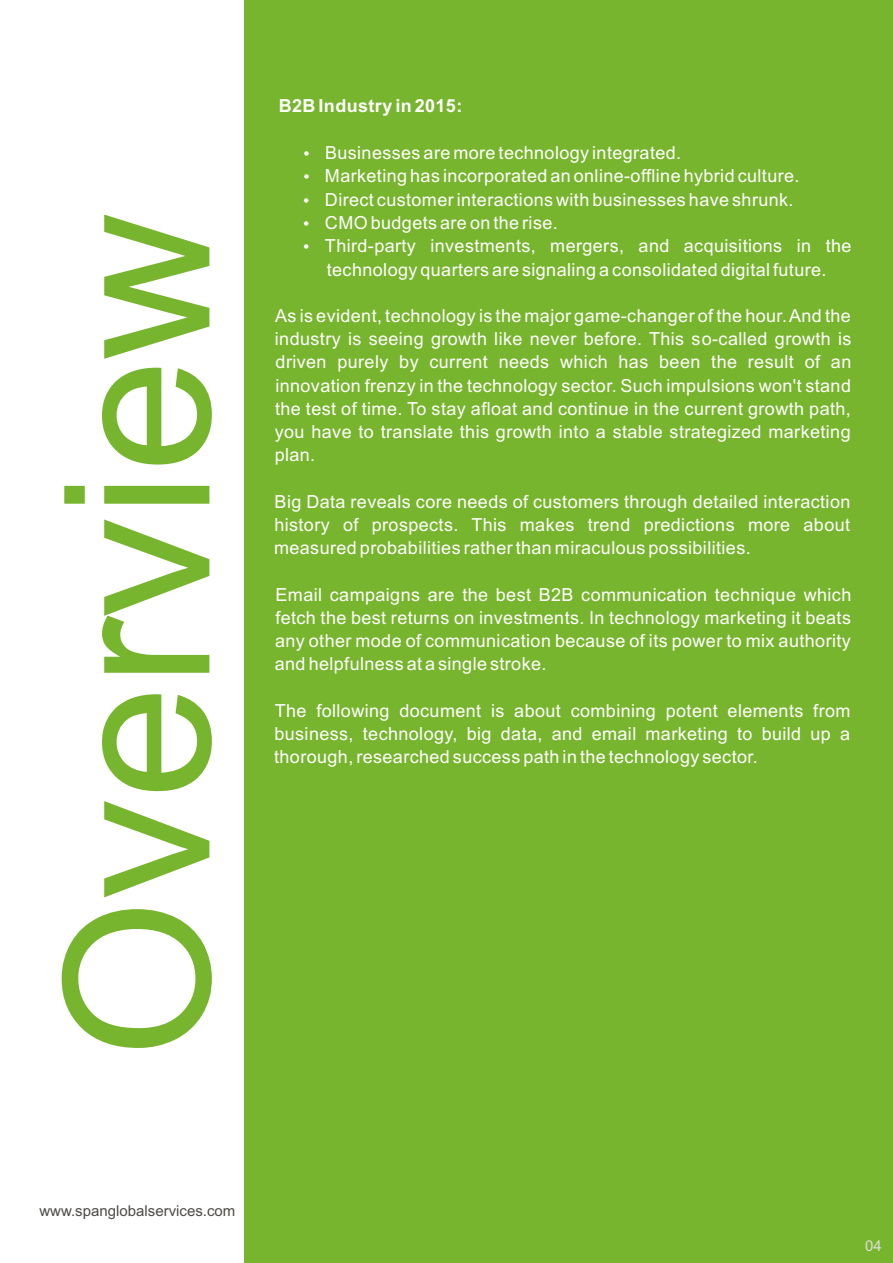
<style>
.page{position:relative;width:893px;height:1263px;background:#fff}
.page>*{position:absolute;margin:0;border:0;box-sizing:border-box;transform-origin:0 0}
.t1{font:202.65px "Arial";color:#78b52e}
.t2{font:18px/23.1px "Arial";letter-spacing:.02em;color:#fff;text-align:justify}
.t3{font:700 18px "Arial";letter-spacing:.02em;color:#fff}
.t4{font:15px "Arial";color:#4d4a47}
.t5{font:15px "Arial";color:#dedede}
</style>
<div class="page">
<div style="left:244px;top:0;width:649px;height:1263px;background:#78b52e"></div>
<h1 class="t1" style="left:21px;top:1058px;width:846px;rotate:-90deg">Overview</h1>
<p class="t3" style="left:279px;top:96px;width:185px">B2B Industry in 2015:</p>
<p class="t2" style="left:325px;top:141px;width:528px;text-align:left">Businesses are more technology integrated.<br>Marketing has incorporated an online-offline hybrid culture.<br>Direct customer interactions with businesses have shrunk.<br>CMO budgets are on the rise.<br>Third-party investments, mergers, and acquisitions in the technology quarters are signaling a consolidated digital future.</p>
<p class="t2" style="left:275px;top:304px;width:578px">As is evident, technology is the major game-changer of the hour. And the industry is seeing growth like never before. This so-called growth is driven purely by current needs which has been the result of an innovation frenzy in the technology sector. Such impulsions won't stand the test of time. To stay afloat and continue in the current growth path, you have to translate this growth into a stable strategized marketing plan.</p>
<p class="t2" style="left:274px;top:490px;width:578px">Big Data reveals core needs of customers through detailed interaction history of prospects. This makes trend predictions more about measured probabilities rather than miraculous possibilities.</p>
<p class="t2" style="left:275px;top:583px;width:578px">Email campaigns are the best B2B communication technique which fetch the best returns on investments. In technology marketing it beats any other mode of communication because of its power to mix authority and helpfulness at a single stroke.</p>
<p class="t2" style="left:274px;top:699px;width:578px">The following document is about combining potent elements from business, technology, big data, and email marketing to build up a thorough, researched success path in the technology sector.</p>
<p class="t4" style="left:39px;top:1202px;width:197px">www.spanglobalservices.com</p>
<p class="t5" style="left:865px;top:1237px;width:18px">04</p>
</div>
